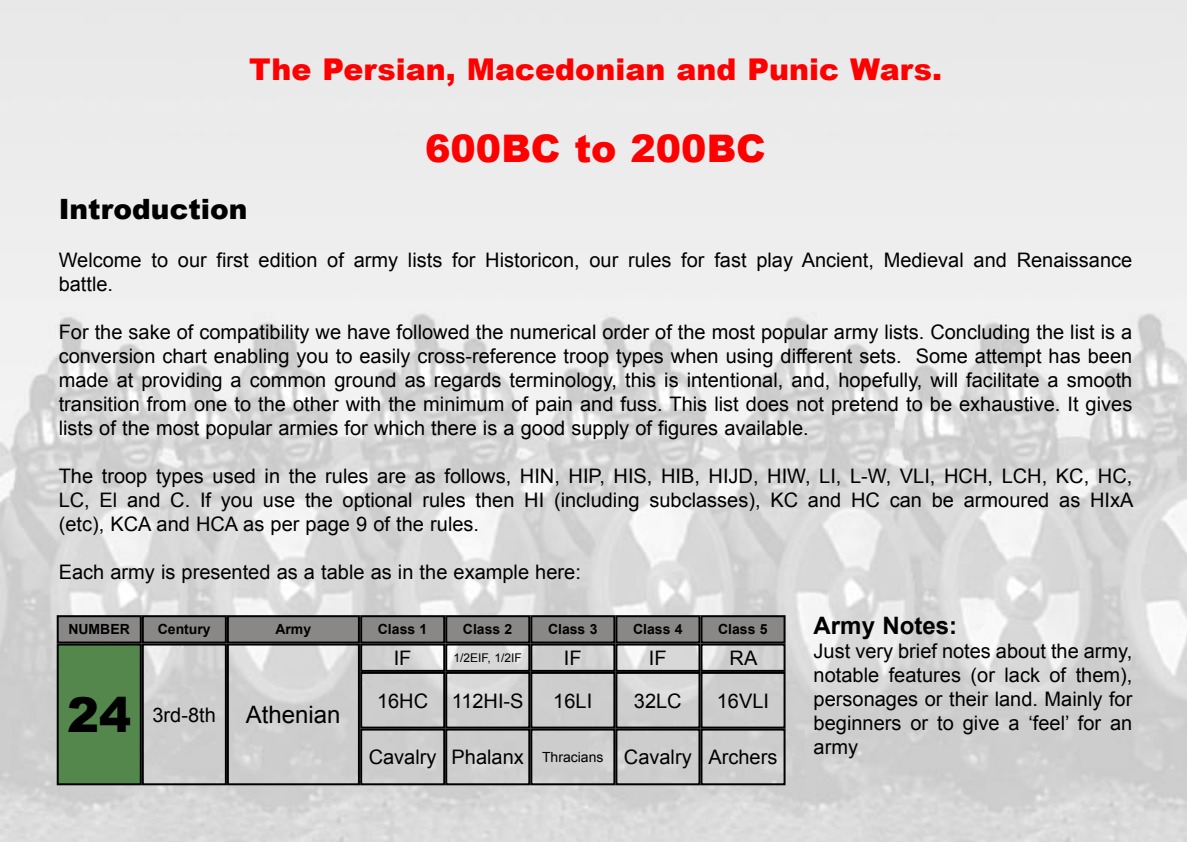
<style>
.page{position:relative;width:1187px;height:842px;background:#fff}
.page>*{position:absolute;margin:0;border:0;box-sizing:border-box;transform-origin:0 0}
.t1{font:900 48px "Arial";color:#000}
.t2{font:900 38px "Arial";color:#f00}
.t3{font:900 30px "Arial";color:#f00}
.t4{font:900 28px "Arial";color:#000}
.t5{font:700 24px "Arial";color:#000}
.t6{font:24px "Arial";color:#000}
.t7{font:20px/24px "Arial";color:#000;text-align:center}
.t8{font:700 14px "Arial";color:#000}
.t9{font:14px "Arial";color:#000}
.t10{font:12px "Arial";color:#000}
</style>
<div class="page">
<img style="left:0;top:0;width:1186px;height:842px">
<div style="left:58px;top:644px;width:83px;height:140px;background:#53874c"></div>
<div style="left:57px;top:643px;width:85px;height:142px;border:2px solid #000"></div>
<div style="left:142px;top:643px;width:85px;height:142px;border:2px solid #000"></div>
<div style="left:58px;top:616px;width:83px;height:26px;background:#898887"></div>
<div style="left:57px;top:615px;width:85px;height:28px;border:2px solid #000"></div>
<div style="left:143px;top:616px;width:83px;height:26px;background:#898887"></div>
<div style="left:142px;top:615px;width:85px;height:28px;border:2px solid #000"></div>
<div style="left:227px;top:643px;width:133px;height:142px;border:2px solid #000"></div>
<div style="left:228px;top:616px;width:131px;height:26px;background:#898887"></div>
<div style="left:227px;top:615px;width:133px;height:28px;border:2px solid #000"></div>
<div style="left:360px;top:643px;width:85px;height:29px;border:2px solid #000"></div>
<div style="left:360px;top:672px;width:85px;height:57px;border:2px solid #000"></div>
<div style="left:360px;top:729px;width:85px;height:56px;border:2px solid #000"></div>
<div style="left:361px;top:616px;width:83px;height:26px;background:#898887"></div>
<div style="left:360px;top:615px;width:85px;height:28px;border:2px solid #000"></div>
<div style="left:445px;top:643px;width:85px;height:29px;border:2px solid #000"></div>
<div style="left:445px;top:672px;width:85px;height:57px;border:2px solid #000"></div>
<div style="left:445px;top:729px;width:85px;height:56px;border:2px solid #000"></div>
<div style="left:446px;top:616px;width:83px;height:26px;background:#898887"></div>
<div style="left:445px;top:615px;width:85px;height:28px;border:2px solid #000"></div>
<div style="left:530px;top:643px;width:85px;height:29px;border:2px solid #000"></div>
<div style="left:530px;top:672px;width:85px;height:57px;border:2px solid #000"></div>
<div style="left:530px;top:729px;width:85px;height:56px;border:2px solid #000"></div>
<div style="left:531px;top:616px;width:83px;height:26px;background:#898887"></div>
<div style="left:530px;top:615px;width:85px;height:28px;border:2px solid #000"></div>
<div style="left:615px;top:643px;width:85px;height:29px;border:2px solid #000"></div>
<div style="left:615px;top:672px;width:85px;height:57px;border:2px solid #000"></div>
<div style="left:615px;top:729px;width:85px;height:56px;border:2px solid #000"></div>
<div style="left:616px;top:616px;width:83px;height:26px;background:#898887"></div>
<div style="left:615px;top:615px;width:85px;height:28px;border:2px solid #000"></div>
<div style="left:700px;top:643px;width:85px;height:29px;border:2px solid #000"></div>
<div style="left:700px;top:672px;width:85px;height:57px;border:2px solid #000"></div>
<div style="left:700px;top:729px;width:85px;height:56px;border:2px solid #000"></div>
<div style="left:701px;top:616px;width:83px;height:26px;background:#898887"></div>
<div style="left:700px;top:615px;width:85px;height:28px;border:2px solid #000"></div>
<h3 class="t3" style="left:249px;top:53px;width:694px">The Persian, Macedonian and Punic Wars.</h3>
<h2 class="t2" style="left:425px;top:127px;width:342px">600BC to 200BC</h2>
<h3 class="t4" style="left:59px;top:194px;width:190px">Introduction</h3>
<p class="t7" style="left:59px;top:248px;width:1075px;text-align:left">Welcome to our first edition of army lists for Historicon, our rules for fast play Ancient, Medieval and Renaissance battle.</p>
<p class="t7" style="left:59px;top:320px;width:1075px;text-align:justify">For the sake of compatibility we have followed the numerical order of the most popular army lists. Concluding the list is a conversion chart enabling you to easily cross-reference troop types when using different sets. Some attempt has been made at providing a common ground as regards terminology, this is intentional, and, hopefully, will facilitate a smooth transition from one to the other with the minimum of pain and fuss. This list does not pretend to be exhaustive. It gives lists of the most popular armies for which there is a good supply of figures available.</p>
<p class="t7" style="left:59px;top:464px;width:1076px;text-align:justify">The troop types used in the rules are as follows, HIN, HIP, HIS, HIB, HIJD, HIW, LI, L-W, VLI, HCH, LCH, KC, HC, LC, El and C. If you use the optional rules then HI (including subclasses), KC and HC can be armoured as HIxA (etc), KCA and HCA as per page 9 of the rules.</p>
<p class="t7" style="left:59px;top:560px;width:523px">Each army is presented as a table as in the example here:</p>
<p class="t8" style="left:68px;top:622px;width:63px">NUMBER</p>
<p class="t8" style="left:158px;top:622px;width:54px">Century</p>
<h1 class="t1" style="left:67px;top:688px;width:66px">24</h1>
<p class="t7" style="left:152px;top:703px;width:65px">3rd-8th</p>
<p class="t8" style="left:275px;top:622px;width:37px">Army</p>
<p class="t6" style="left:246px;top:701px;width:96px">Athenian</p>
<p class="t8" style="left:378px;top:622px;width:51px">Class 1</p>
<p class="t8" style="left:463px;top:622px;width:51px">Class 2</p>
<p class="t8" style="left:548px;top:622px;width:51px">Class 3</p>
<p class="t7" style="left:377px;top:637px;width:53px;line-height:42.6px">IF<br>16HC</p>
<p class="t10" style="left:453px;top:651px;width:70px">1/2EIF, 1/2IF</p>
<p class="t7" style="left:452px;top:688px;width:73px">112HI-S</p>
<p class="t7" style="left:553px;top:637px;width:40px;line-height:42.6px">IF<br>16LI</p>
<p class="t7" style="left:369px;top:745px;width:69px">Cavalry</p>
<p class="t7" style="left:451px;top:745px;width:74px">Phalanx</p>
<p class="t9" style="left:542px;top:749px;width:63px">Thracians</p>
<p class="t8" style="left:633px;top:622px;width:51px">Class 4</p>
<p class="t7" style="left:634px;top:637px;width:49px;line-height:42.6px">IF<br>32LC</p>
<p class="t7" style="left:624px;top:745px;width:69px">Cavalry</p>
<p class="t8" style="left:718px;top:622px;width:51px">Class 5</p>
<p class="t5" style="left:813px;top:612px;width:145px">Army Notes:</p>
<p class="t7" style="left:813px;top:639px;width:320px;text-align:justify">Just very brief notes about the army, notable features (or lack of them), personages or their land. Mainly for beginners or to give a ‘feel’ for an army</p>
<p class="t7" style="left:716px;top:637px;width:54px;line-height:42.6px">RA<br>16VLI</p>
<p class="t7" style="left:708px;top:745px;width:70px">Archers</p>
</div>
